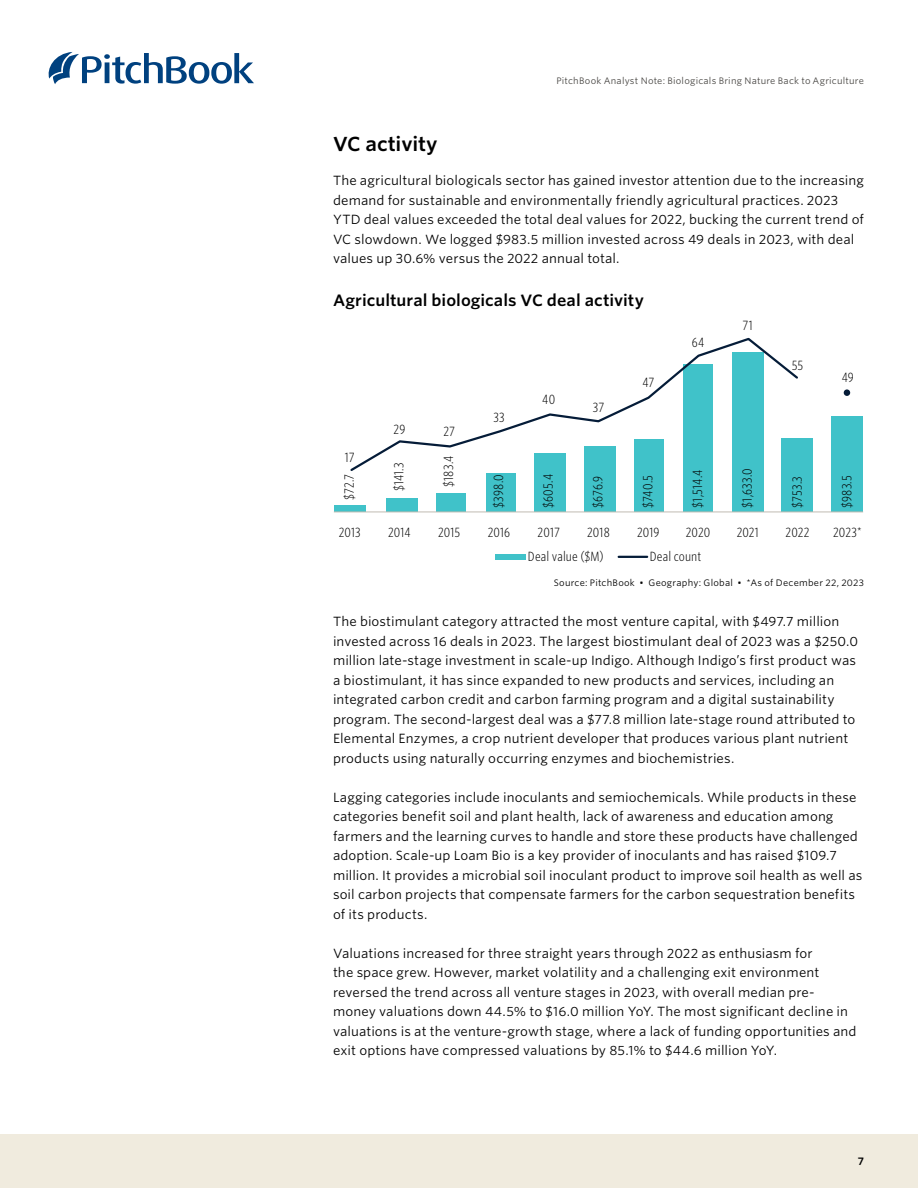
<style>
.page{position:relative;width:918px;height:1188px;background:#fff}
.page>*{position:absolute;margin:0;border:0;box-sizing:border-box;transform-origin:0 0}
.AN_Section_title{font:600 19.5px "Whitney S Sm";letter-spacing:-.01em;color:#000}
.AN_Chart___table_title{font:600 15.75px "Whitney S Sm";color:#000}
.AN_Body_copy{font:12.75px/19.5px "Whitney S Sm";letter-spacing:.005em;color:#000}
.t1{font:300 12.75px "Whitney Cond S Sm";letter-spacing:.005em;color:#000}
.t2{font:600 10.5px "Whitney S Sm";color:#000}
.t3{font:9px "Whitney S Sm";letter-spacing:.025em;color:#484643}
.AN_CR_Source_tag{font:9px "Whitney S Sm";letter-spacing:.025em;color:#000}
</style>
<div class="page">
<div style="left:0;top:1134px;width:918px;height:54px;background:#f0ebde"></div>
<svg style="left:49px;top:52px;width:205px;height:32px"></svg>
<div style="left:496px;top:554px;width:30px;height:6px;background:#40c2c9"></div>
<hr style="left:619px;top:556px;width:28px;height:2px;background:#051c38">
<div style="left:334px;top:505px;width:31px;height:7px;background:#40c2c9"></div>
<div style="left:386px;top:499px;width:31px;height:13px;background:#40c2c9"></div>
<div style="left:436px;top:493px;width:30px;height:19px;background:#40c2c9"></div>
<div style="left:486px;top:473px;width:29px;height:39px;background:#40c2c9"></div>
<div style="left:534px;top:453px;width:31px;height:59px;background:#40c2c9"></div>
<div style="left:584px;top:446px;width:31px;height:66px;background:#40c2c9"></div>
<div style="left:634px;top:440px;width:30px;height:72px;background:#40c2c9"></div>
<div style="left:782px;top:438px;width:31px;height:74px;background:#40c2c9"></div>
<div style="left:832px;top:416px;width:31px;height:96px;background:#40c2c9"></div>
<div style="left:684px;top:364px;width:29px;height:148px;background:#40c2c9"></div>
<div style="left:732px;top:352px;width:31px;height:160px;background:#40c2c9"></div>
<hr style="left:334px;top:512px;width:529px;height:1px;background:#c0bcb2">
<svg style="left:350px;top:337px;width:448px;height:136px"></svg>
<div style="left:844px;top:389px;width:6px;height:7px;background:#051c38;border-radius:50%"></div>
<p class="t3" style="left:556px;top:75px;width:309px">PitchBook Analyst Note: Biologicals Bring Nature Back to Agriculture</p>
<p class="AN_Section_title" style="left:333px;top:130px;width:106px">VC activity</p>
<p class="AN_Body_copy" style="left:333px;top:170px;width:533px">The agricultural biologicals sector has gained investor attention due to the increasing demand for sustainable and environmentally friendly agricultural practices. 2023<br>YTD deal values exceeded the total deal values for 2022, bucking the current trend of VC slowdown. We logged $983.5 million invested across 49 deals in 2023, with deal values up 30.6% versus the 2022 annual total.</p>
<p class="AN_Chart___table_title" style="left:333px;top:289px;width:312px">Agricultural biologicals VC deal activity</p>
<p class="t1" style="left:393px;top:421px;width:13px">29</p>
<p class="t1" style="left:443px;top:423px;width:13px">27</p>
<p class="t1" style="left:493px;top:409px;width:13px">33</p>
<p class="t1" style="left:542px;top:391px;width:14px">40</p>
<p class="t1" style="left:593px;top:399px;width:13px">37</p>
<p class="t1" style="left:642px;top:374px;width:13px">47</p>
<p class="t1" style="left:692px;top:334px;width:14px">64</p>
<p class="t1" style="left:743px;top:318px;width:12px">71</p>
<p class="t1" style="left:792px;top:357px;width:13px">55</p>
<p class="t1" style="left:842px;top:369px;width:14px">49</p>
<p class="t1" style="left:345px;top:450px;width:11px">17</p>
<p class="t1" style="left:341px;top:500px;width:28px;rotate:-90deg">$72.7</p>
<p class="t1" style="left:391px;top:491px;width:30px;rotate:-90deg">$141.3</p>
<p class="t1" style="left:440px;top:487px;width:33px;rotate:-90deg">$183.4</p>
<p class="t1" style="left:490px;top:508px;width:35px;rotate:-90deg">$398.0</p>
<p class="t1" style="left:540px;top:508px;width:35px;rotate:-90deg">$605.4</p>
<p class="t1" style="left:590px;top:508px;width:33px;rotate:-90deg">$676.9</p>
<p class="t1" style="left:640px;top:508px;width:34px;rotate:-90deg">$740.5</p>
<p class="t1" style="left:689px;top:508px;width:40px;rotate:-90deg">$1,514.4</p>
<p class="t1" style="left:739px;top:508px;width:41px;rotate:-90deg">$1,633.0</p>
<p class="t1" style="left:789px;top:508px;width:33px;rotate:-90deg">$753.3</p>
<p class="t1" style="left:839px;top:508px;width:34px;rotate:-90deg">$983.5</p>
<p class="t1" style="left:339px;top:525px;width:23px">2013</p>
<p class="t1" style="left:388px;top:525px;width:24px">2014</p>
<p class="t1" style="left:438px;top:525px;width:24px">2015</p>
<p class="t1" style="left:488px;top:525px;width:24px">2016</p>
<p class="t1" style="left:538px;top:525px;width:24px">2017</p>
<p class="t1" style="left:587px;top:525px;width:24px">2018</p>
<p class="t1" style="left:637px;top:525px;width:24px">2019</p>
<p class="t1" style="left:686px;top:525px;width:26px">2020</p>
<p class="t1" style="left:737px;top:525px;width:24px">2021</p>
<p class="t1" style="left:786px;top:525px;width:26px">2022</p>
<p class="t1" style="left:833px;top:525px;width:30px">2023*</p>
<p class="t1" style="left:528px;top:548px;width:77px">Deal value ($M)</p>
<p class="t1" style="left:650px;top:548px;width:53px">Deal count</p>
<p class="AN_CR_Source_tag" style="left:554px;top:576px;width:312px">Source: PitchBook • Geography: Global • *As of December 22, 2023</p>
<p class="AN_Body_copy" style="left:333px;top:611px;width:527px">The biostimulant category attracted the most venture capital, with $497.7 million invested across 16 deals in 2023. The largest biostimulant deal of 2023 was a $250.0 million late-stage investment in scale-up Indigo. Although Indigo’s first product was a biostimulant, it has since expanded to new products and services, including an integrated carbon credit and carbon farming program and a digital sustainability program. The second-largest deal was a $77.8 million late-stage round attributed to Elemental Enzymes, a crop nutrient developer that produces various plant nutrient products using naturally occurring enzymes and biochemistries.</p>
<p class="AN_Body_copy" style="left:333px;top:787px;width:531px">Lagging categories include inoculants and semiochemicals. While products in these categories benefit soil and plant health, lack of awareness and education among farmers and the learning curves to handle and store these products have challenged adoption. Scale-up Loam Bio is a key provider of inoculants and has raised $109.7 million. It provides a microbial soil inoculant product to improve soil health as well as soil carbon projects that compensate farmers for the carbon sequestration benefits of its products.</p>
<p class="AN_Body_copy" style="left:333px;top:943px;width:525px">Valuations increased for three straight years through 2022 as enthusiasm for<br>the space grew. However, market volatility and a challenging exit environment reversed the trend across all venture stages in 2023, with overall median pre&shy;money valuations down 44.5% to $16.0 million YoY. The most significant decline in valuations is at the venture-growth stage, where a lack of funding opportunities and exit options have compressed valuations by 85.1% to $44.6 million YoY.</p>
<p class="t2" style="left:858px;top:1154px;width:8px">7</p>
</div>
